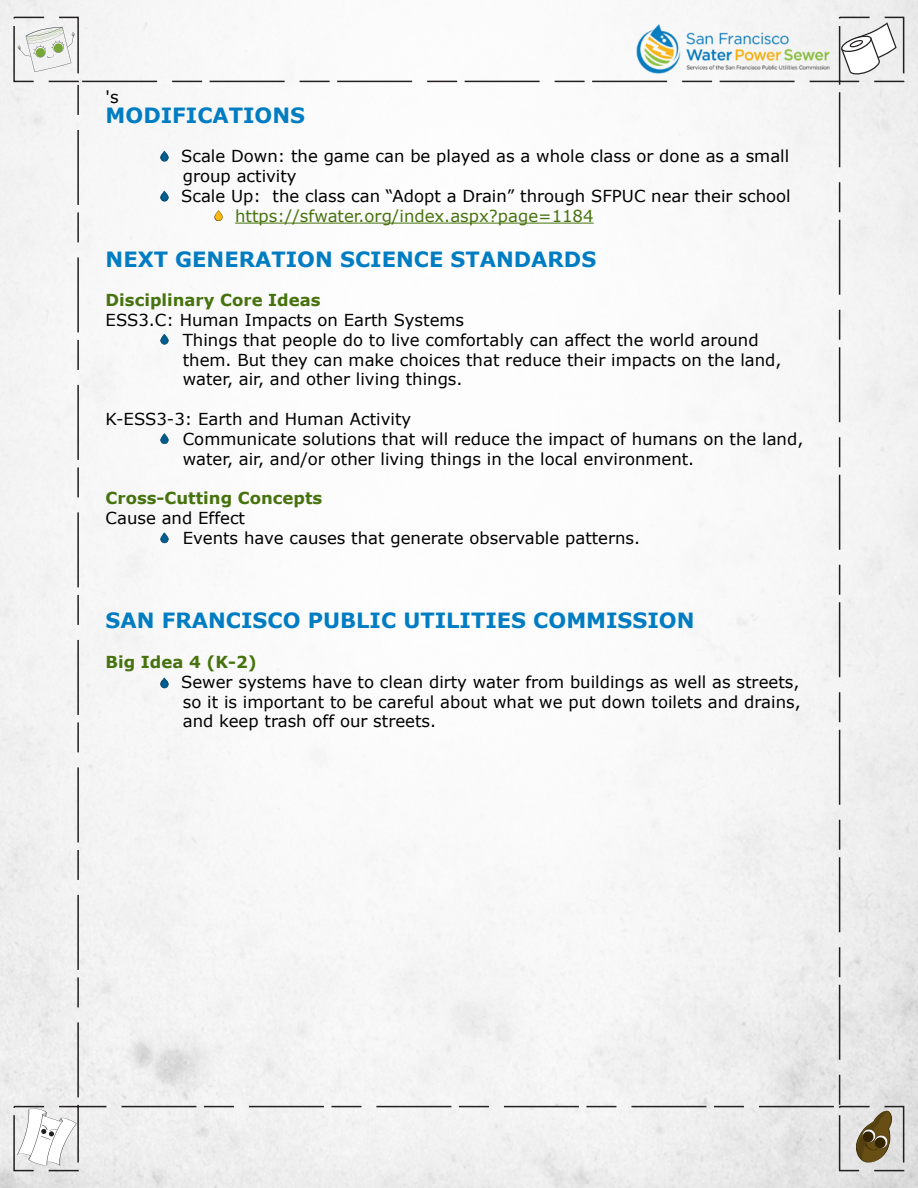
<style>
.page{position:relative;width:918px;height:1188px;background:#fff}
.page>*{position:absolute;margin:0;border:0;box-sizing:border-box;transform-origin:0 0}
.t1{font:700 21px "Verdana";color:#007dc2}
.t2{font:16.5px/19.8px "Verdana";color:#000}
.t3{font:700 16.5px "Verdana";color:#47730e}
.t4{font:16.5px "Verdana";color:#47730e}
.s1{color:#000}
</style>
<div class="page">
<img style="left:0;top:0;width:918px;height:1188px">
<hr style="left:235px;top:223px;width:359px;height:1px;background:#47730e">
<svg style="left:17px;top:1109px;width:59px;height:58px"></svg>
<div style="left:13px;top:1106px;width:66px;height:65px;border:2px dashed #231f20"></div>
<div style="left:839px;top:1106px;width:65px;height:65px;border:2px dashed #231f20"></div>
<div style="left:13px;top:17px;width:66px;height:65px;border:2px dashed #231f20"></div>
<div style="left:839px;top:17px;width:65px;height:65px;border:2px dashed #231f20"></div>
<svg style="left:17px;top:27px;width:58px;height:45px"></svg>
<svg style="left:840px;top:22px;width:57px;height:53px"></svg>
<svg style="left:853px;top:1109px;width:40px;height:55px"></svg>
<svg style="left:160px;top:151px;width:9px;height:11px"></svg>
<svg style="left:160px;top:191px;width:9px;height:11px"></svg>
<svg style="left:160px;top:334px;width:9px;height:11px"></svg>
<svg style="left:160px;top:433px;width:9px;height:11px"></svg>
<svg style="left:160px;top:532px;width:9px;height:11px"></svg>
<svg style="left:160px;top:678px;width:9px;height:10px"></svg>
<svg style="left:214px;top:210px;width:9px;height:11px"></svg>
<p class="t2" style="left:106px;top:87px;width:15px">'s</p>
<p class="t1" style="left:106px;top:100px;width:201px">MODIFICATIONS</p>
<p class="t2" style="left:183px;top:146px;width:608px;text-indent:-23px">● Scale Down: the game can be played as a whole class or done as a small group activity</p>
<p class="t2" style="left:160px;top:186px;width:633px">● Scale Up: the class can “Adopt a Drain” through SFPUC near their school</p>
<p class="t4" style="left:214px;top:204px;width:382px"><span class="s1">●</span> https://sfwater.org/index.aspx?page=1184</p>
<p class="t1" style="left:106px;top:244px;width:492px">NEXT GENERATION SCIENCE STANDARDS</p>
<p class="t3" style="left:106px;top:289px;width:217px">Disciplinary Core Ideas</p>
<p class="t2" style="left:183px;top:310px;width:600px;text-indent:-77px">ESS3.C: Human Impacts on Earth Systems<br>Things that people do to live comfortably can affect the world around them. But they can make choices that reduce their impacts on the land, water, air, and other living things.</p>
<p class="t2" style="left:183px;top:409px;width:622px;text-indent:-77px">K-ESS3-3: Earth and Human Activity<br>Communicate solutions that will reduce the impact of humans on the land, water, air, and/or other living things in the local environment.</p>
<p class="t3" style="left:106px;top:487px;width:218px">Cross-Cutting Concepts</p>
<p class="t2" style="left:183px;top:508px;width:459px;text-indent:-77px">Cause and Effect<br>Events have causes that generate observable patterns.</p>
<p class="t1" style="left:106px;top:606px;width:590px">SAN FRANCISCO PUBLIC UTILITIES COMMISSION</p>
<p class="t3" style="left:106px;top:650px;width:153px">Big Idea 4 (K-2)</p>
<p class="t2" style="left:183px;top:672px;width:619px;text-align:justify;text-indent:-23px">● Sewer systems have to clean dirty water from buildings as well as streets, so it is important to be careful about what we put down toilets and drains, and keep trash off our streets.</p>
</div>
